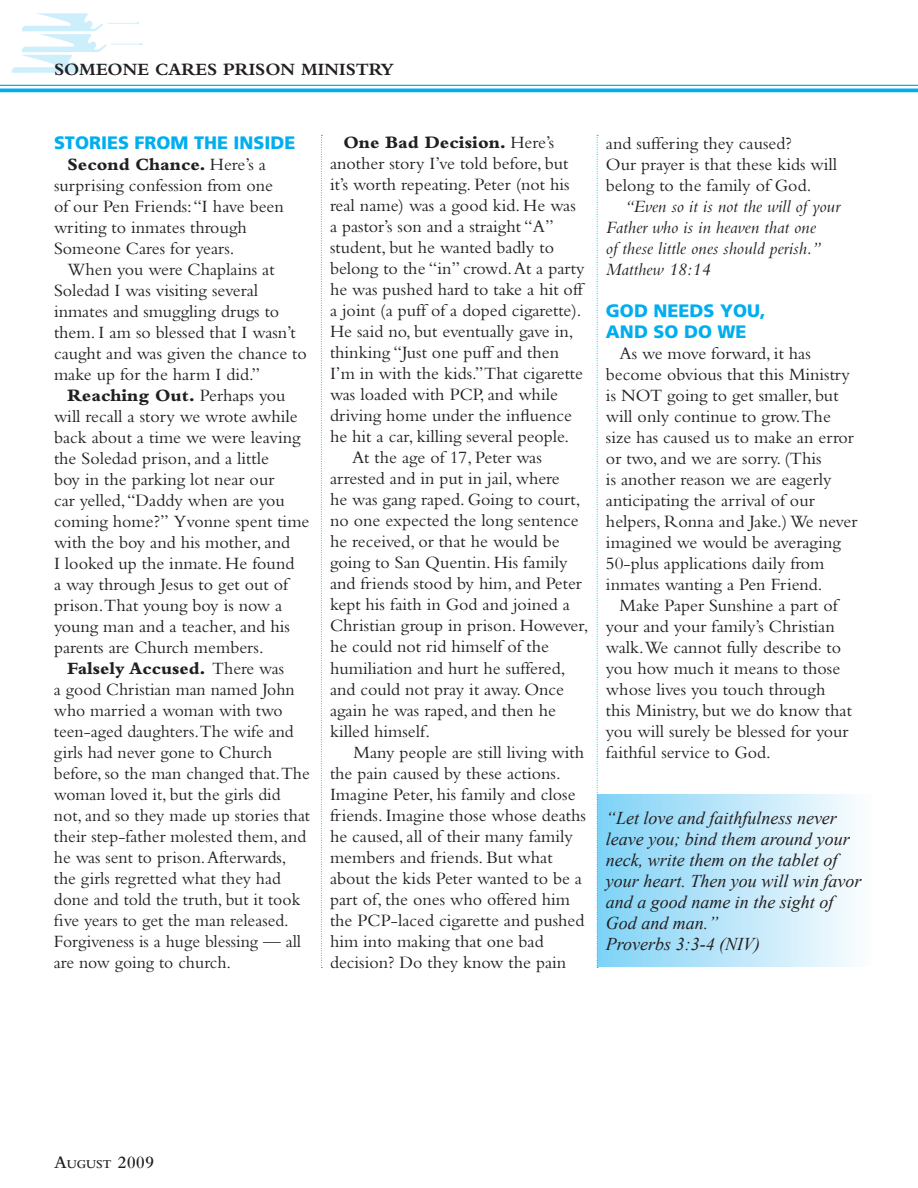
<style>
.page{position:relative;width:918px;height:1188px;background:#fff}
.page>*{position:absolute;margin:0;border:0;box-sizing:border-box;transform-origin:0 0}
.t1{font:18px/21px "Bembo";color:#231f20}
.t2{font:italic 18px/21px "Times New Roman";color:#231f20}
.t3{font:italic 18px/21px "Bembo";color:#231f20}
.t4{font:900 18px/21px "Frutiger";color:#00aeef}
.t5{font:700 18px "Bembo";color:#231f20}
.t6{font:800 18px "Bembo";color:#231f20}
.t7{font:600 18px "Bembo";color:#231f20}
.s1{font-weight:800}
.s2{font-weight:400}
.s3{font-size:12.6px}
</style>
<div class="page">
<div style="left:597px;top:795px;width:275px;height:171px;background:linear-gradient(to right,#7fd2f6,#fdfdfe)"></div>
<hr style="left:111px;top:44px;width:31px;height:1px;background:#00aeef">
<hr style="left:108px;top:23px;width:30px;height:1px;background:#00aeef">
<svg style="left:11px;top:13px;width:96px;height:60px"></svg>
<hr style="left:92px;top:64px;width:31px;height:1px;background:#00aeef">
<hr style="left:0;top:85px;width:918px;height:1px;background:#00aeef">
<hr style="left:0;top:89px;width:918px;height:3px;background:#00aeef">
<svg style="left:321px;top:135px;width:1px;height:833px"></svg>
<svg style="left:597px;top:135px;width:1px;height:833px"></svg>
<p class="t5" style="left:54px;top:59px;width:342px">SOMEONE CARES PRIS ON MINIS TRY</p>
<p class="t4" style="left:54px;top:132px;width:243px">STORIES FROM THE INSIDE</p>
<p class="t1" style="left:54px;top:153px;width:231px;text-indent:14px"><span class="s1">Second Chance.</span> Here’s a surprising confession from one of our Pen Friends: “I have been writing to inmates through<br>Someone Cares for years.</p>
<p class="t1" style="left:54px;top:258px;width:254px;text-indent:14px">When you were Chaplains at<br>Soledad I was visiting several inmates and smuggling drugs to them. I am so blessed that I wasn’t caught and was given the chance to make up for the harm I did.”</p>
<p class="t1" style="left:54px;top:384px;width:257px;text-indent:14px"><span class="s1">Reaching Out.</span> Perhaps you will recall a story we wrote awhile back about a time we were leaving the Soledad prison, and a little<br>boy in the parking lot near our<br>car yelled, “Daddy when are you coming home?” Yvonne spent time with the boy and his mother, and<br>I looked up the inmate. He found<br>a way through Jesus to get out of prison.That young boy is now a young man and a teacher, and his parents are Church members.</p>
<p class="t1" style="left:54px;top:657px;width:258px;text-indent:14px"><span class="s1">Falsely Accused.</span> There was<br>a good Christian man named John who married a woman with two teen-aged daughters.The wife and girls had never gone to Church before, so the man changed that.The woman loved it, but the girls did not, and so they made up stories that their step-father molested them, and he was sent to prison. Afterwards, the girls regretted what they had done and told the truth, but it took five years to get the man released.<br>Forgiveness is a huge blessing — all are now going to church.</p>
<p class="t6" style="left:344px;top:133px;width:212px">One Bad Decision. <span class="s2">Here’s</span></p>
<p class="t1" style="left:330px;top:153px;width:240px">another story I’ve told before, but</p>
<p class="t1" style="left:330px;top:174px;width:241px">it’s worth repeating. Peter (not his</p>
<p class="t1" style="left:330px;top:195px;width:247px">real name) was a good kid. He was</p>
<p class="t1" style="left:330px;top:216px;width:225px">a pastor’s son and a straight “A”</p>
<p class="t1" style="left:330px;top:237px;width:226px">student, but he wanted badly to</p>
<p class="t1" style="left:330px;top:258px;width:256px">belong to the “in” crowd. At a party</p>
<p class="t1" style="left:330px;top:279px;width:254px">he was pushed hard to take a hit off</p>
<p class="t1" style="left:330px;top:300px;width:253px">a joint (a puff of a doped cigarette).</p>
<p class="t1" style="left:330px;top:321px;width:245px">He said no, but eventually gave in,</p>
<p class="t1" style="left:330px;top:342px;width:231px">thinking “Just one puff and then</p>
<p class="t1" style="left:330px;top:363px;width:255px">I’m in with the kids.” That cigarette</p>
<p class="t1" style="left:330px;top:384px;width:229px">was loaded with PCP, and while</p>
<p class="t1" style="left:330px;top:405px;width:243px">driving home under the influence</p>
<p class="t1" style="left:330px;top:426px;width:241px">he hit a car, killing several people.</p>
<p class="t1" style="left:352px;top:447px;width:191px">At the age of 17, Peter was</p>
<p class="t1" style="left:330px;top:468px;width:231px">arrested and in put in jail, where</p>
<p class="t1" style="left:330px;top:489px;width:252px">he was gang raped. Going to court,</p>
<p class="t1" style="left:330px;top:510px;width:250px">no one expected the long sentence</p>
<p class="t1" style="left:330px;top:531px;width:231px">he received, or that he would be</p>
<p class="t1" style="left:330px;top:552px;width:239px">going to San Quentin. His family</p>
<p class="t1" style="left:330px;top:573px;width:253px">and friends stood by him, and Peter</p>
<p class="t1" style="left:330px;top:594px;width:242px">kept his faith in God and joined a</p>
<p class="t1" style="left:330px;top:615px;width:260px">Christian group in prison. However,</p>
<p class="t1" style="left:330px;top:636px;width:221px">he could not rid himself of the</p>
<p class="t1" style="left:330px;top:657px;width:237px">humiliation and hurt he suffered,</p>
<p class="t1" style="left:330px;top:678px;width:236px">and could not pray it away. Once</p>
<p class="t1" style="left:330px;top:699px;width:227px">again he was raped, and then he</p>
<p class="t1" style="left:330px;top:720px;width:102px">killed himself.</p>
<p class="t1" style="left:354px;top:741px;width:232px">Many people are still living with</p>
<p class="t1" style="left:330px;top:762px;width:232px">the pain caused by these actions.</p>
<p class="t1" style="left:330px;top:783px;width:247px">Imagine Peter, his family and close</p>
<p class="t1" style="left:330px;top:804px;width:258px">friends. Imagine those whose deaths</p>
<p class="t1" style="left:330px;top:825px;width:244px">he caused, all of their many family</p>
<p class="t1" style="left:330px;top:846px;width:224px">members and friends. But what</p>
<p class="t1" style="left:330px;top:867px;width:254px">about the kids Peter wanted to be a</p>
<p class="t1" style="left:330px;top:888px;width:242px">part of, the ones who offered him</p>
<p class="t1" style="left:330px;top:909px;width:256px">the PCP-laced cigarette and pushed</p>
<p class="t1" style="left:330px;top:930px;width:215px">him into making that one bad</p>
<p class="t1" style="left:330px;top:951px;width:238px">decision? Do they know the pain</p>
<p class="t1" style="left:606px;top:132px;width:233px">and suffering they caused?<br>Our prayer is that these kids will belong to the family of God.</p>
<p class="t3" style="left:606px;top:195px;width:235px;text-indent:19px">“Even so it is not the will of your<br>Father who is in heaven that one<br>of these little ones should perish.”<br>Matthew 18:14</p>
<p class="t4" style="left:606px;top:300px;width:161px">GOD NEEDS YOU,<br>AND SO DO WE</p>
<p class="t1" style="left:606px;top:342px;width:253px;text-indent:14px">As we move forward, it has become obvious that this Ministry is NOT going to get smaller, but will only continue to grow.The size has caused us to make an error or two, and we are sorry. (This<br>is another reason we are eagerly anticipating the arrival of our helpers, Ronna and Jake.) We never imagined we would be averaging<br>50-plus applications daily from inmates wanting a Pen Friend.</p>
<p class="t1" style="left:606px;top:594px;width:248px;text-indent:14px">Make Paper Sunshine a part of your and your family’s Christian walk.We cannot fully describe to you how much it means to those whose lives you touch through this Ministry, but we do know that you will surely be blessed for your faithful service to God.</p>
<p class="t2" style="left:606px;top:807px;width:257px">“Let love and faithfulness never leave you; bind them around your neck, write them on the tablet of your heart. Then you will win favor and a good name in the sight of<br>God and man.”<br>Proverbs 3:3-4 (NIV)</p>
<p class="t7" style="left:54px;top:1152px;width:102px">A<span class="s3">UGUST</span> 2009</p>
</div>
